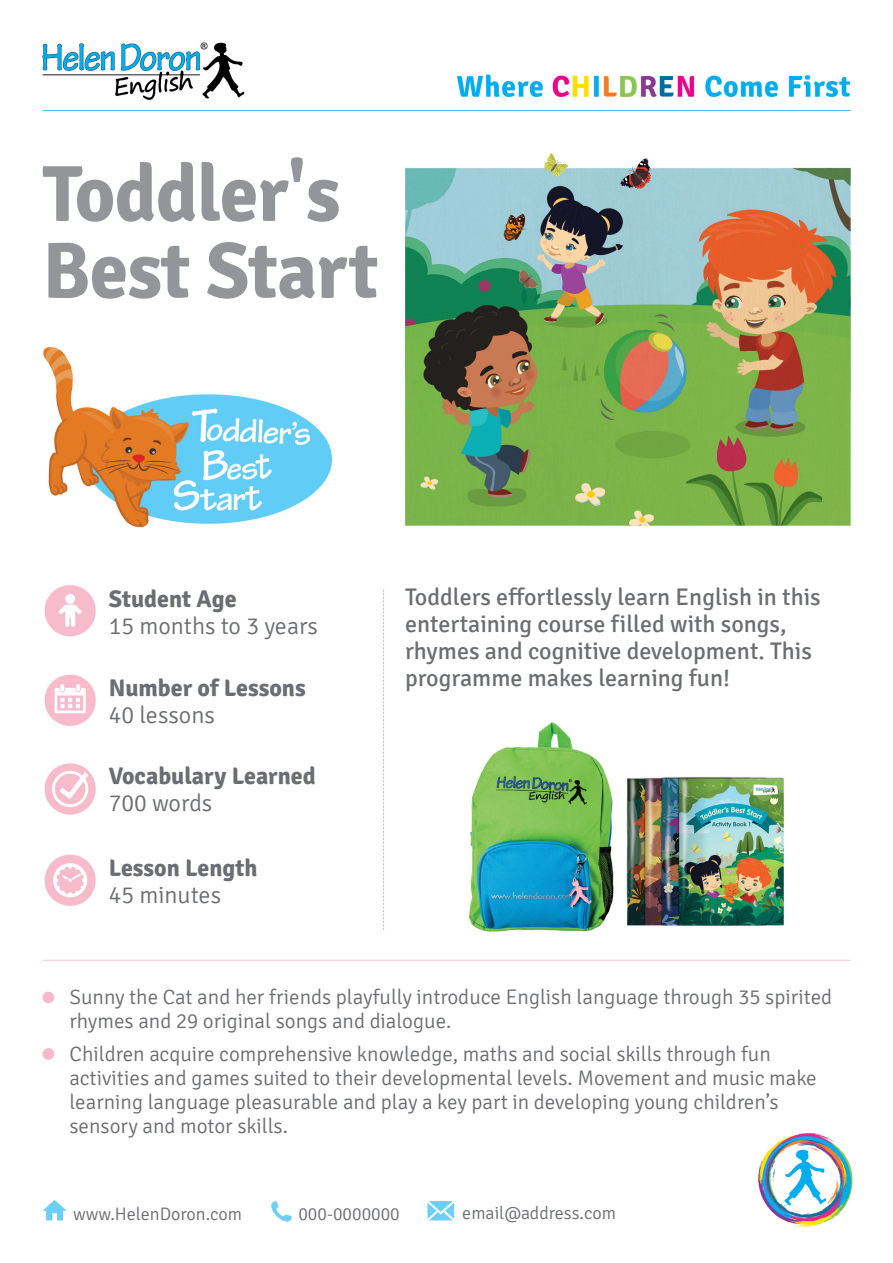
<style>
.page{position:relative;width:893px;height:1263px;background:#fff}
.page>*{position:absolute;margin:0;border:0;box-sizing:border-box;transform-origin:0 0}
.t1{font:700 79.5px/76.9px "Signika";letter-spacing:-.01em;color:#939598}
.Text_A{font:24px/27px "Signika";color:#6c6d70}
.Student_Age__B{font:700 24px "Signika";color:#6c6d70}
.Student_Age{font:300 24px "Signika";color:#6c6d70}
.Text_with_bullets{font:300 21px/24px "Signika";color:#6c6d70}
.t2{font:300 18px "Signika";color:#6c6d70}
</style>
<div class="page">
<img style="left:42px;top:42px;width:811px;height:1185px">
<svg style="left:43px;top:1200px;width:24px;height:20px"></svg>
<svg style="left:427px;top:1201px;width:27px;height:19px"></svg>
<svg style="left:271px;top:1201px;width:21px;height:21px"></svg>
<div style="left:43px;top:991px;width:11px;height:12px;background:#f7bacc;border-radius:50%"></div>
<div style="left:43px;top:1048px;width:11px;height:12px;background:#f7bacc;border-radius:50%"></div>
<p class="t1" style="left:43px;top:156px;width:338px">Toddler s'<br>Best Start</p>
<p class="Student_Age__B" style="left:109px;top:585px;width:129px">Student Age</p>
<p class="Student_Age" style="left:109px;top:613px;width:211px">15 months to 3 years</p>
<p class="Student_Age__B" style="left:109px;top:673px;width:199px">Number of Lessons</p>
<p class="Student_Age" style="left:109px;top:702px;width:108px">40 lessons</p>
<p class="Student_Age__B" style="left:109px;top:761px;width:209px">Vocabulary Learned</p>
<p class="Student_Age" style="left:109px;top:789px;width:105px">700 words</p>
<p class="Student_Age__B" style="left:109px;top:853px;width:150px">Lesson Length</p>
<p class="Student_Age" style="left:109px;top:882px;width:114px">45 minutes</p>
<p class="Text_A" style="left:405px;top:584px;width:417px">Toddlers effortlessly learn English in this entertaining course filled with songs, rhymes and cognitive development. This programme makes learning fun!</p>
<p class="Text_with_bullets" style="left:70px;top:986px;width:764px">Sunny the Cat and her friends playfully introduce English language through 35 spirited rhymes and 29 original songs and dialogue.</p>
<p class="Text_with_bullets" style="left:70px;top:1042px;width:749px">Children acquire comprehensive knowledge, maths and social skills through fun activities and games suited to their developmental levels. Movement and music make learning language pleasurable and play a key part in developing young children s’ sensory and motor skills.</p>
<p class="t2" style="left:73px;top:1204px;width:170px">www.HelenDoron.com</p>
<p class="t2" style="left:298px;top:1204px;width:103px">000-0000000</p>
<p class="t2" style="left:462px;top:1203px;width:155px">email@address.com</p>
</div>
